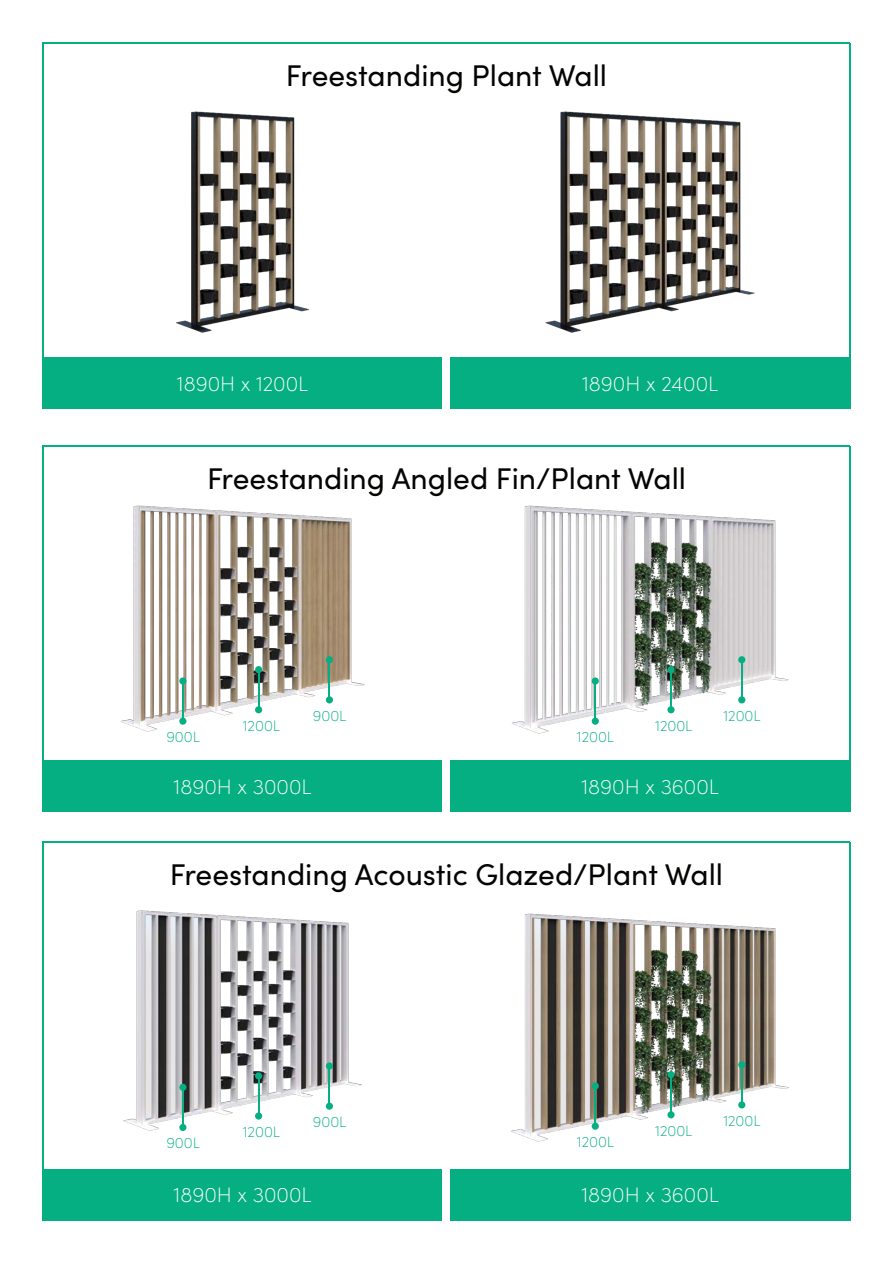
<style>
.page{position:relative;width:893px;height:1263px;background:#fff}
.page>*{position:absolute;margin:0;border:0;box-sizing:border-box;transform-origin:0 0}
.t1{font:30px "Sofia Pro";color:#040503}
.t2{font:200 21px "Sofia Pro";color:#fff}
.t3{font:200 15px "Sofia Pro";color:#05af81}
</style>
<div class="page">
<img style="left:176px;top:111px;width:134px;height:222px">
<img style="left:545px;top:111px;width:210px;height:222px">
<img style="left:123px;top:910px;width:239px;height:221px">
<img style="left:511px;top:913px;width:278px;height:229px">
<img style="left:120px;top:505px;width:245px;height:227px">
<img style="left:511px;top:505px;width:278px;height:229px">
<div style="left:450px;top:357px;width:400px;height:52px;background:#05af81"></div>
<div style="left:43px;top:357px;width:399px;height:52px;background:#05af81"></div>
<hr style="left:43px;top:44px;width:1px;height:313px;background:#05af81">
<hr style="left:849px;top:43px;width:1px;height:315px;background:#05af81">
<hr style="left:43px;top:43px;width:807px;height:1px;background:#05af81">
<hr style="left:43px;top:841px;width:1px;height:328px;background:#05af81">
<hr style="left:849px;top:842px;width:1px;height:327px;background:#05af81">
<hr style="left:43px;top:841px;width:807px;height:1px;background:#05af81">
<hr style="left:43px;top:446px;width:1px;height:314px;background:#05af81">
<hr style="left:849px;top:446px;width:1px;height:314px;background:#05af81">
<hr style="left:43px;top:445px;width:807px;height:1px;background:#05af81">
<div style="left:43px;top:760px;width:399px;height:52px;background:#05af81"></div>
<div style="left:450px;top:760px;width:400px;height:52px;background:#05af81"></div>
<div style="left:43px;top:1169px;width:399px;height:51px;background:#05af81"></div>
<div style="left:450px;top:1169px;width:400px;height:51px;background:#05af81"></div>
<div style="left:667px;top:666px;width:8px;height:7px;background:#05af81;border-radius:50%"></div>
<hr style="left:670px;top:667px;width:2px;height:45px;background:#05af81">
<div style="left:667px;top:706px;width:8px;height:7px;background:#05af81;border-radius:50%"></div>
<div style="left:738px;top:656px;width:7px;height:7px;background:#05af81;border-radius:50%"></div>
<hr style="left:741px;top:657px;width:2px;height:45px;background:#05af81">
<div style="left:738px;top:696px;width:7px;height:7px;background:#05af81;border-radius:50%"></div>
<div style="left:592px;top:677px;width:7px;height:8px;background:#05af81;border-radius:50%"></div>
<hr style="left:594px;top:679px;width:2px;height:44px;background:#05af81">
<div style="left:592px;top:718px;width:7px;height:7px;background:#05af81;border-radius:50%"></div>
<div style="left:255px;top:666px;width:7px;height:7px;background:#05af81;border-radius:50%"></div>
<hr style="left:258px;top:667px;width:2px;height:45px;background:#05af81">
<div style="left:255px;top:706px;width:7px;height:7px;background:#05af81;border-radius:50%"></div>
<div style="left:326px;top:656px;width:7px;height:7px;background:#05af81;border-radius:50%"></div>
<hr style="left:328px;top:657px;width:2px;height:45px;background:#05af81">
<div style="left:326px;top:696px;width:7px;height:7px;background:#05af81;border-radius:50%"></div>
<div style="left:179px;top:677px;width:7px;height:8px;background:#05af81;border-radius:50%"></div>
<hr style="left:182px;top:679px;width:2px;height:44px;background:#05af81">
<div style="left:179px;top:718px;width:7px;height:7px;background:#05af81;border-radius:50%"></div>
<div style="left:255px;top:1072px;width:7px;height:7px;background:#05af81;border-radius:50%"></div>
<hr style="left:258px;top:1073px;width:2px;height:45px;background:#05af81">
<div style="left:255px;top:1112px;width:7px;height:7px;background:#05af81;border-radius:50%"></div>
<div style="left:326px;top:1062px;width:7px;height:7px;background:#05af81;border-radius:50%"></div>
<hr style="left:328px;top:1064px;width:2px;height:44px;background:#05af81">
<div style="left:326px;top:1102px;width:7px;height:8px;background:#05af81;border-radius:50%"></div>
<div style="left:179px;top:1084px;width:7px;height:7px;background:#05af81;border-radius:50%"></div>
<hr style="left:182px;top:1085px;width:2px;height:45px;background:#05af81">
<div style="left:179px;top:1124px;width:7px;height:7px;background:#05af81;border-radius:50%"></div>
<div style="left:667px;top:1071px;width:8px;height:7px;background:#05af81;border-radius:50%"></div>
<hr style="left:670px;top:1072px;width:2px;height:45px;background:#05af81">
<div style="left:667px;top:1111px;width:8px;height:7px;background:#05af81;border-radius:50%"></div>
<div style="left:738px;top:1061px;width:7px;height:7px;background:#05af81;border-radius:50%"></div>
<hr style="left:741px;top:1062px;width:2px;height:45px;background:#05af81">
<div style="left:738px;top:1101px;width:7px;height:7px;background:#05af81;border-radius:50%"></div>
<div style="left:592px;top:1082px;width:7px;height:7px;background:#05af81;border-radius:50%"></div>
<hr style="left:594px;top:1084px;width:2px;height:44px;background:#05af81">
<div style="left:592px;top:1122px;width:7px;height:8px;background:#05af81;border-radius:50%"></div>
<p class="t1" style="left:286px;top:54px;width:322px">Freestanding Plant Wall</p>
<p class="t2" style="left:177px;top:368px;width:133px">1890H x 1200L</p>
<p class="t2" style="left:582px;top:368px;width:138px">1890H x 2400L</p>
<p class="t1" style="left:207px;top:456px;width:480px">Freestanding Angled Fin/Plant Wall</p>
<p class="t3" style="left:166px;top:726px;width:35px">900L</p>
<p class="t3" style="left:243px;top:714px;width:39px">1200L</p>
<p class="t3" style="left:313px;top:705px;width:35px">900L</p>
<p class="t3" style="left:577px;top:726px;width:39px">1200L</p>
<p class="t3" style="left:655px;top:714px;width:39px">1200L</p>
<p class="t3" style="left:723px;top:705px;width:39px">1200L</p>
<p class="t2" style="left:174px;top:771px;width:140px">1890H x 3000L</p>
<p class="t2" style="left:581px;top:771px;width:139px">1890H x 3600L</p>
<p class="t1" style="left:170px;top:852px;width:555px">Freestanding Acoustic Glazed/Plant Wall</p>
<p class="t3" style="left:166px;top:1132px;width:35px">900L</p>
<p class="t3" style="left:243px;top:1121px;width:39px">1200L</p>
<p class="t3" style="left:313px;top:1111px;width:35px">900L</p>
<p class="t3" style="left:577px;top:1131px;width:39px">1200L</p>
<p class="t3" style="left:655px;top:1119px;width:39px">1200L</p>
<p class="t3" style="left:723px;top:1110px;width:39px">1200L</p>
<p class="t2" style="left:174px;top:1180px;width:140px">1890H x 3000L</p>
<p class="t2" style="left:581px;top:1180px;width:139px">1890H x 3600L</p>
</div>
